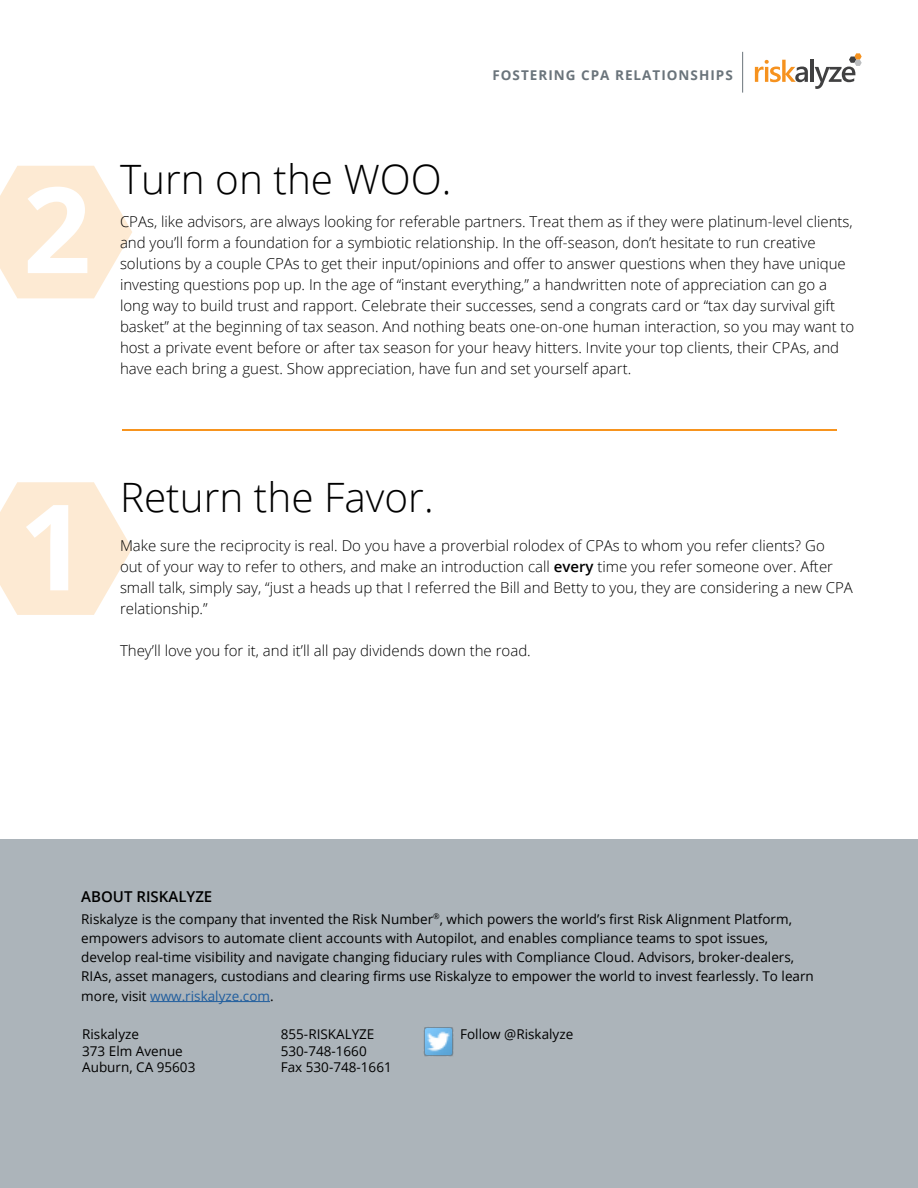
<style>
.page{position:relative;width:918px;height:1188px;background:#fff}
.page>*{position:absolute;margin:0;border:0;box-sizing:border-box;transform-origin:0 0}
.t1{font:300 40.5px "Open Sans";color:#000}
.t2{font:300 15px/21px "Open Sans";color:#000}
.t3{font:600 15px "Open Sans";color:#000}
.t4{font:13.5px/19.2px "Open Sans";color:#000}
.t5{font:700 13.5px "Open Sans";letter-spacing:.075em;color:#6a747b}
.s1{font-weight:600}
.s2{color:#215e9e}
</style>
<div class="page">
<div style="left:0;top:840px;width:918px;height:348px;background:#acb4ba"></div>
<hr style="left:150px;top:1001px;width:120px;height:1px;background:#215e9e">
<img style="left:423px;top:1027px;width:31px;height:30px">
<hr style="left:742px;top:52px;width:1px;height:41px;background:#6a747b">
<svg style="left:755px;top:60px;width:53px;height:22px"></svg>
<hr style="left:810px;top:60px;width:3px;height:22px;background:#404041">
<svg style="left:815px;top:53px;width:47px;height:36px"></svg>
<svg style="left:0;top:482px;width:132px;height:133px"></svg>
<hr style="left:122px;top:429px;width:714px;height:2px;background:#f7941e">
<svg style="left:0;top:166px;width:132px;height:132px"></svg>
<p class="t5" style="left:492px;top:65px;width:242px">FOSTERING CPA RELATIONSHIPS</p>
<h1 class="t1" style="left:120px;top:151px;width:333px">Turn on the WOO.</h1>
<p class="t2" style="left:120px;top:210px;width:736px">CPAs, like advisors, are always looking for referable partners. Treat them as if they were platinum-level clients, and you’ll form a foundation for a symbiotic relationship. In the off-season, don’t hesitate to run creative solutions by a couple CPAs to get their input/opinions and offer to answer questions when they have unique investing questions pop up. In the age of “instant everything,” a handwritten note of appreciation can go a long way to build trust and rapport. Celebrate their successes, send a congrats card or “tax day survival gift basket” at the beginning of tax season. And nothing beats one-on-one human interaction, so you may want to host a private event before or after tax season for your heavy hitters. Invite your top clients, their CPAs, and have each bring a guest. Show appreciation, have fun and set yourself apart.</p>
<h1 class="t1" style="left:120px;top:469px;width:315px">Return the Favor.</h1>
<p class="t2" style="left:120px;top:534px;width:734px">Make sure the reciprocity is real. Do you have a proverbial rolodex of CPAs to whom you refer clients? Go<br>out of your way to refer to others, and make an introduction call <span class="s1">every</span> time you refer someone over. After small talk, simply say, “just a heads up that I referred the Bill and Betty to you, they are considering a new CPA relationship.”</p>
<p class="t2" style="left:120px;top:639px;width:412px">They’ll love you for it, and it’ll all pay dividends down the road.</p>
<p class="t3" style="left:81px;top:886px;width:133px">ABOUT RISKALYZE</p>
<p class="t4" style="left:81px;top:909px;width:734px">Riskalyze is the company that invented the Risk Number<sup>®</sup>, which powers the world’s first Risk Alignment Platform, empowers advisors to automate client accounts with Autopilot, and enables compliance teams to spot issues, develop real-time visibility and navigate changing fiduciary rules with Compliance Cloud. Advisors, broker-dealers, RIAs, asset managers, custodians and clearing firms use Riskalyze to empower the world to invest fearlessly. To learn more, visit <span class="s2">www.riskalyze.com</span>.</p>
<p class="t4" style="left:281px;top:1026px;width:112px;line-height:16.2px">855-RISKALYZE<br>530-748-1660<br>Fax 530-748-1661</p>
<p class="t4" style="left:82px;top:1024px;width:58px">Riskalyze</p>
<p class="t4" style="left:460px;top:1024px;width:115px">Follow @Riskalyze</p>
<p class="t4" style="left:82px;top:1042px;width:115px;line-height:16.2px">373 Elm Avenue<br>Auburn, CA 95603</p>
</div>
